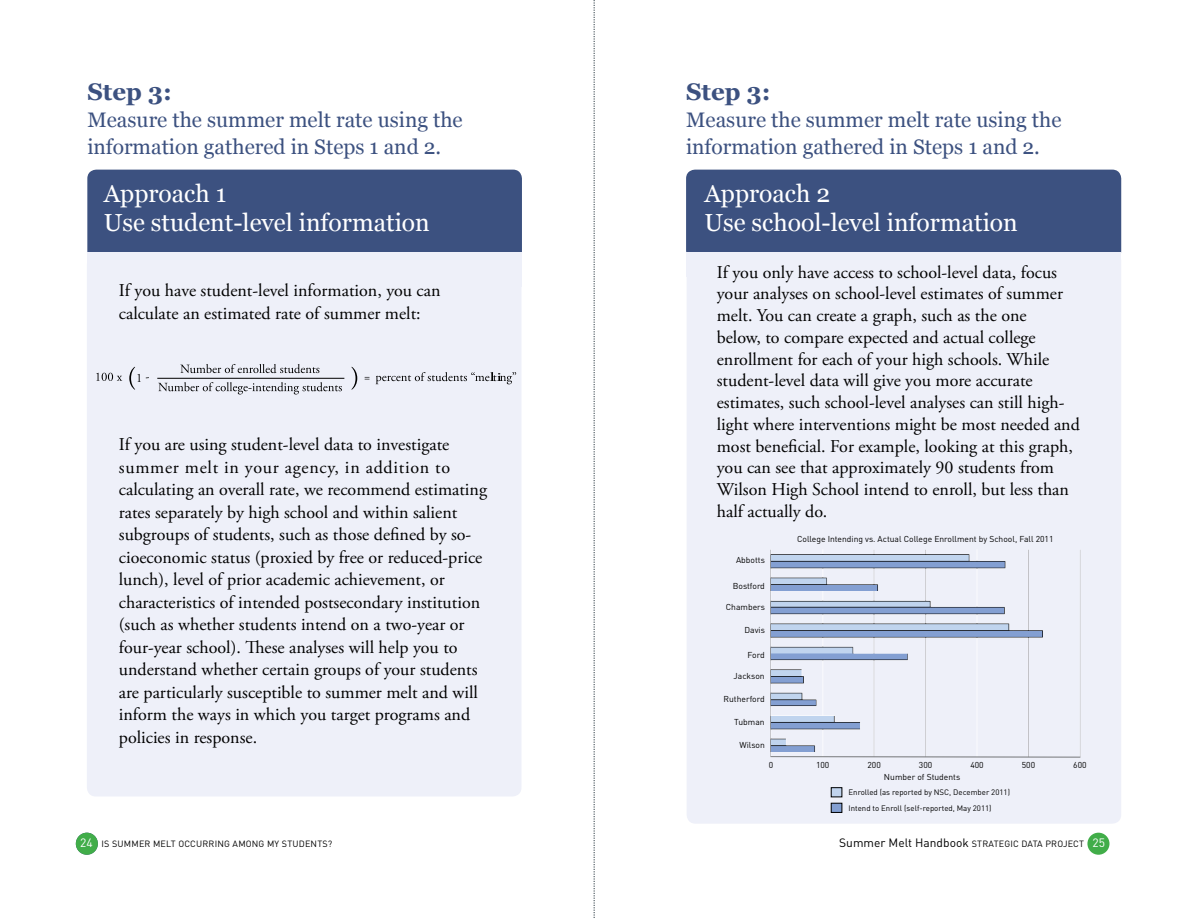
<style>
.page{position:relative;width:1188px;height:918px;background:#fff}
.page>*{position:absolute;margin:0;border:0;box-sizing:border-box;transform-origin:0 0}
.t1{font:24.6px/29.4px "Georgia";color:#fff}
.t2{font:700 24px "Georgia";color:#3c5180}
.t3{font:21px/27px "Georgia";color:#3c5180}
.t4{font:18px/22.5px "Adobe Garamond Pro";letter-spacing:-.005em;color:#000}
.t5{font:9px "DIN";letter-spacing:.02em;color:#000}
.t6{font:8.55px "DIN";color:#000}
.t7{font:7.8px/15.6px "DIN";color:#000}
.s1{font-size:12px;color:#fff}
.s2{font-size:12px}
</style>
<div class="page">
<div style="left:687px;top:251px;width:434px;height:573px;background:#eef0f9;border-radius:9px"></div>
<div style="left:87px;top:256px;width:434px;height:540px;background:#eef0f9;border-radius:9px"></div>
<svg style="left:594px;top:0;width:1px;height:918px"></svg>
<div style="left:87px;top:170px;width:435px;height:97px;background:#3c5180;border-radius:9px"></div>
<div style="left:686px;top:170px;width:435px;height:90px;background:#3c5180;border-radius:9px"></div>
<svg style="left:96px;top:373px;width:26px;height:8px"></svg>
<svg style="left:129px;top:367px;width:20px;height:23px"></svg>
<svg style="left:180px;top:364px;width:139px;height:9px"></svg>
<svg style="left:365px;top:377px;width:4px;height:3px"></svg>
<svg style="left:376px;top:372px;width:140px;height:12px"></svg>
<svg style="left:158px;top:382px;width:184px;height:12px"></svg>
<svg style="left:351px;top:367px;width:6px;height:23px"></svg>
<hr style="left:157px;top:378px;width:187px;height:1px;background:#000">
<div style="left:76px;top:833px;width:22px;height:22px;background:#41ad49;border-radius:50%"></div>
<div style="left:1087px;top:833px;width:22px;height:22px;background:#41ad49;border-radius:50%"></div>
<div style="left:87px;top:252px;width:434px;height:34px;background:#eef0f9"></div>
<div style="left:687px;top:252px;width:434px;height:24px;background:#eef0f9"></div>
<img style="left:770px;top:549px;width:311px;height:254px">
<svg style="left:771px;top:756px;width:310px;height:2px"></svg>
<div style="left:831px;top:788px;width:11px;height:9px;background:#c0d3ed"></div>
<div style="left:831px;top:803px;width:11px;height:9px;background:#839fd2"></div>
<div style="left:831px;top:803px;width:11px;height:10px;border:1px solid #000"></div>
<h2 class="t2" style="left:87px;top:74px;width:86px">Step 3:</h2>
<p class="t3" style="left:87px;top:106px;width:377px">Measure the summer melt rate using the information gathered in Steps 1 and 2.</p>
<h2 class="t2" style="left:686px;top:74px;width:86px">Step 3:</h2>
<p class="t3" style="left:686px;top:106px;width:377px">Measure the summer melt rate using the information gathered in Steps 1 and 2.</p>
<h1 class="t1" style="left:104px;top:178px;width:328px">Approach 1<br>Use student-level information</h1>
<h1 class="t1" style="left:704px;top:178px;width:315px">Approach 2<br>Use school-level information</h1>
<p class="t4" style="left:119px;top:280px;width:323px">If you have student-level information, you can calculate an estimated rate of summer melt:</p>
<p class="t4" style="left:119px;top:434px;width:370px">If you are using student-level data to investigate summer melt in your agency, in addition to calculating an overall rate, we recommend estimating rates separately by high school and within salient subgroups of students, such as those defined by so&shy;cioeconomic status (proxied by free or reduced-price lunch), level of prior academic achievement, or characteristics of intended postsecondary institution (such as whether students intend on a two-year or four-year school). These analyses will help you to understand whether certain groups of your students are particularly susceptible to summer melt and will inform the ways in which you target programs and policies in response.</p>
<p class="t4" style="left:717px;top:262px;width:365px;line-height:21.8px">If you only have access to school-level data, focus your analyses on school-level estimates of summer melt. You can create a graph, such as the one<br>below, to compare expected and actual college enrollment for each of your high schools. While student-level data will give you more accurate estimates, such school-level analyses can still high&shy;light where interventions might be most needed and most beneficial. For example, looking at this graph, you can see that approximately 90 students from Wilson High School intend to enroll, but less than half actually do.</p>
<p class="t6" style="left:736px;top:555px;width:30px">Abbotts</p>
<p class="t6" style="left:733px;top:580px;width:34px">Bostford</p>
<p class="t6" style="left:726px;top:601px;width:41px">Chambers</p>
<p class="t6" style="left:745px;top:625px;width:22px">Davis</p>
<p class="t6" style="left:748px;top:649px;width:19px">Ford</p>
<p class="t6" style="left:734px;top:671px;width:33px">Jackson</p>
<p class="t6" style="left:724px;top:694px;width:43px">Rutherford</p>
<p class="t6" style="left:734px;top:717px;width:32px">Tubman</p>
<p class="t6" style="left:739px;top:739px;width:27px">Wilson</p>
<p class="t6" style="left:797px;top:533px;width:258px">College Intending vs. Actual College Enrollment by School, Fall 2011</p>
<p class="t6" style="left:769px;top:760px;width:6px">0</p>
<p class="t6" style="left:816px;top:760px;width:15px">100</p>
<p class="t6" style="left:868px;top:760px;width:15px">200</p>
<p class="t6" style="left:919px;top:760px;width:15px">300</p>
<p class="t6" style="left:970px;top:760px;width:15px">400</p>
<p class="t6" style="left:1022px;top:760px;width:15px">500</p>
<p class="t6" style="left:1073px;top:760px;width:15px">600</p>
<p class="t6" style="left:884px;top:772px;width:78px">Number of Students</p>
<p class="t7" style="left:849px;top:784px;width:163px">Enrolled (as reported by NSC, December 2011)<br>Intend to Enroll (self-reported, May 2011)</p>
<p class="t5" style="left:80px;top:839px;width:254px"><span class="s1">24</span> is summ er m elt occurring among my students?</p>
<p class="t5" style="left:839px;top:839px;width:267px"><span class="s2">Summer Melt Handbook</span> Strategic Data Project <span class="s1">25</span></p>
</div>
